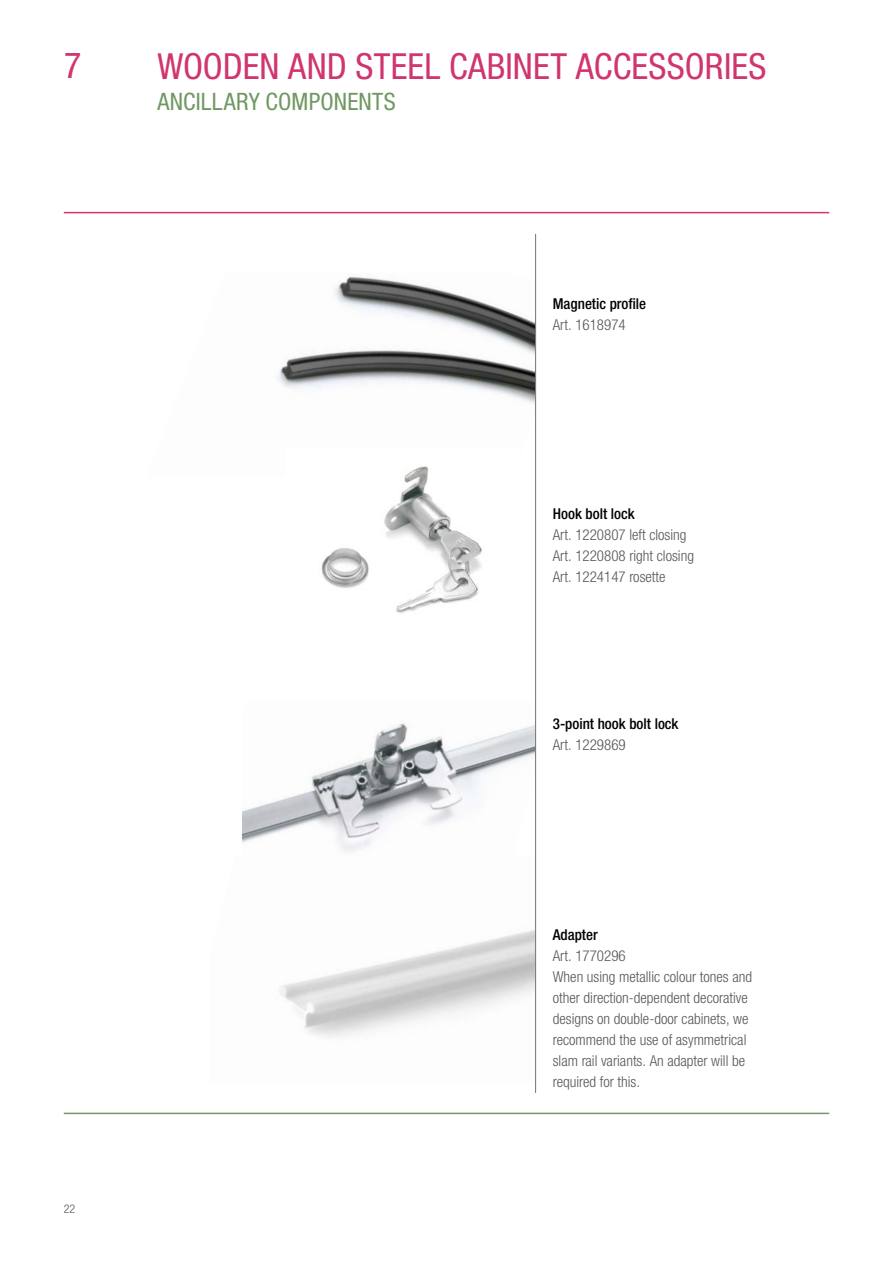
<style>
.page{position:relative;width:893px;height:1263px;background:#fff}
.page>*{position:absolute;margin:0;border:0;box-sizing:border-box;transform-origin:0 0}
.t1{font:condensed 36px "Helvetica Neue LTW1 G";letter-spacing:.005em;color:#d1356f}
.t2{font:condensed 24px "Helvetica Neue LTW1 G";letter-spacing:.005em;color:#709862}
.Fließtext_47{font:300 condensed 15px/21px "Helvetica Neue LTW1 G";color:#575756}
.Hervorhebung_67{font:500 condensed 15px "Helvetica Neue LTW1 G";color:#000}
.t3{font:300 condensed 12px "Helvetica Neue LTW1 G";color:#575756}
</style>
<div class="page">
<hr style="left:64px;top:212px;width:765px;height:1px;background:#d1356f">
<hr style="left:64px;top:1113px;width:765px;height:1px;background:#709862">
<img style="left:242px;top:723px;width:293px;height:129px">
<img style="left:276px;top:276px;width:259px;height:128px">
<img style="left:321px;top:466px;width:161px;height:147px">
<hr style="left:535px;top:234px;width:1px;height:859px;background:#757474">
<p class="t1" style="left:64px;top:44px;width:19px">7</p>
<p class="t1" style="left:157px;top:45px;width:610px">WOODEN AND STEEL CABINET ACCESSORIES</p>
<p class="t2" style="left:157px;top:88px;width:240px">ANCILLARY COMPONENTS</p>
<p class="Hervorhebung_67" style="left:553px;top:295px;width:95px">Magnetic profile</p>
<p class="Fließtext_47" style="left:553px;top:315px;width:74px">Art. 1618974</p>
<p class="Hervorhebung_67" style="left:553px;top:505px;width:83px">Hook bolt lock</p>
<p class="Fließtext_47" style="left:553px;top:525px;width:135px">Art. 1220807 left closing</p>
<p class="Fließtext_47" style="left:553px;top:546px;width:143px">Art. 1220808 right closing</p>
<p class="Fließtext_47" style="left:553px;top:567px;width:114px">Art. 1224147 rosette</p>
<p class="Hervorhebung_67" style="left:553px;top:715px;width:127px">3-point hook bolt lock</p>
<p class="Fließtext_47" style="left:553px;top:735px;width:74px">Art. 1229869</p>
<p class="t3" style="left:64px;top:1201px;width:13px">22</p>
<p class="Hervorhebung_67" style="left:553px;top:925px;width:47px">Adapter</p>
<p class="Fließtext_47" style="left:553px;top:945px;width:74px">Art. 1770296</p>
<p class="Fließtext_47" style="left:553px;top:966px;width:201px">When using metallic colour tones and other direction-dependent decorative designs on double-door cabinets, we recommend the use of asymmetrical slam rail variants. An adapter will be required for this.</p>
</div>
